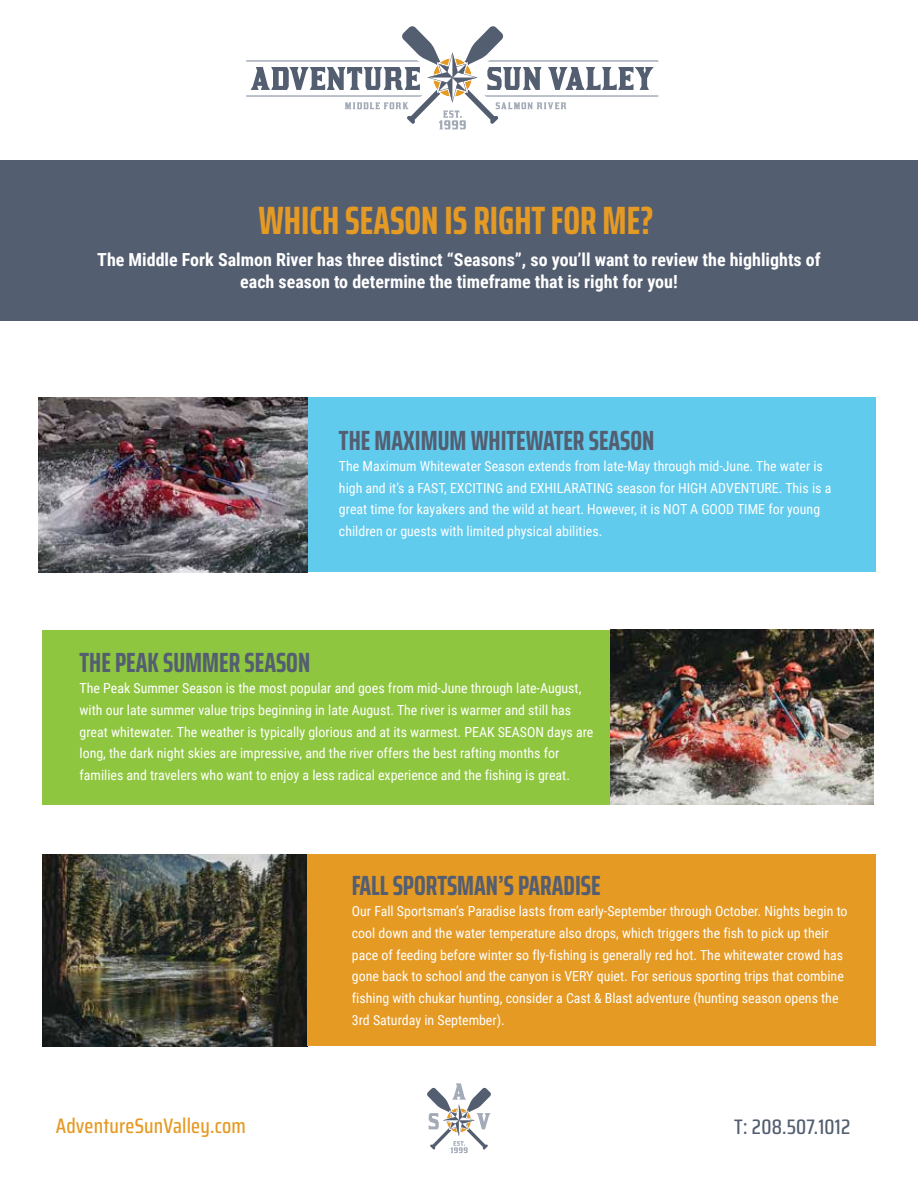
<style>
.page{position:relative;width:918px;height:1188px;background:#fff}
.page>*{position:absolute;margin:0;border:0;box-sizing:border-box;transform-origin:0 0}
.t1{font:700 extra-condensed 39.6px "Saira";color:#e59a24}
.t2{font:700 extra-condensed 27.75px "Saira";color:#545e71}
.t3{font:500 21px "Saira Condensed";letter-spacing:.01em;color:#e59a24}
.t4{font:500 21px "Saira Condensed";letter-spacing:.01em;color:#545e71}
.t5{font:700 18px/21.6px "Roboto Condensed";color:#fff;text-align:center}
.t6{font:13.95px/21.6px "Roboto Condensed";color:#fff}
</style>
<div class="page">
<div style="left:0;top:160px;width:918px;height:161px;background:#545e71"></div>
<svg style="left:246px;top:26px;width:412px;height:103px"></svg>
<div style="left:43px;top:630px;width:568px;height:175px;background:#8fc640"></div>
<div style="left:307px;top:397px;width:568px;height:175px;background:#61cbee"></div>
<img style="left:39px;top:397px;width:268px;height:175px">
<img style="left:611px;top:630px;width:263px;height:175px">
<img style="left:43px;top:855px;width:264px;height:191px">
<div style="left:307px;top:855px;width:568px;height:191px;background:#e59a24"></div>
<svg style="left:427px;top:1083px;width:64px;height:70px"></svg>
<h1 class="t1" style="left:258px;top:190px;width:397px">WHICH SEASON IS RIGHT FOR ME?</h1>
<p class="t5" style="left:97px;top:248px;width:725px">The Middle Fork Salmon River has three distinct “Seasons”, so you’ll want to review the highlights of each season to determine the timeframe that is right for you!</p>
<h2 class="t2" style="left:339px;top:419px;width:317px">THE MAXIMUM WHITEWATER SEASON</h2>
<p class="t6" style="left:339px;top:455px;width:494px">The Maximum Whitewater Season extends from late-May through mid-June. The water is high and it’s a FAST, EXCITING and EXHILARATING season for HIGH ADVENTURE. This is a great time for kayakers and the wild at heart. However, it is NOT A GOOD TIME for young children or guests with limited physical abilities.</p>
<h2 class="t2" style="left:80px;top:641px;width:232px">THE PEAK SUMMER SEASON</h2>
<p class="t6" style="left:80px;top:677px;width:515px">The Peak Summer Season is the most popular and goes from mid-June through late-August, with our late summer value trips beginning in late August. The river is warmer and still has great whitewater. The weather is typically glorious and at its warmest. PEAK SEASON days are long, the dark night skies are impressive, and the river offers the best rafting months for families and travelers who want to enjoy a less radical experience and the fishing is great.</p>
<h2 class="t2" style="left:352px;top:864px;width:250px">FALL SPORTSMAN’S PARADISE</h2>
<p class="t6" style="left:352px;top:900px;width:497px">Our Fall Sportsman’s Paradise lasts from early-September through October. Nights begin to cool down and the water temperature also drops, which triggers the fish to pick up their pace of feeding before winter so fly-fishing is generally red hot. The whitewater crowd has gone back to school and the canyon is VERY quiet. For serious sporting trips that combine fishing with chukar hunting, consider a Cast &amp; Blast adventure (hunting season opens the 3rd Saturday in September).</p>
<h3 class="t3" style="left:56px;top:1110px;width:192px">AdventureSunValley.com</h3>
<h3 class="t4" style="left:734px;top:1111px;width:118px">T: 208.507.1012</h3>
</div>
